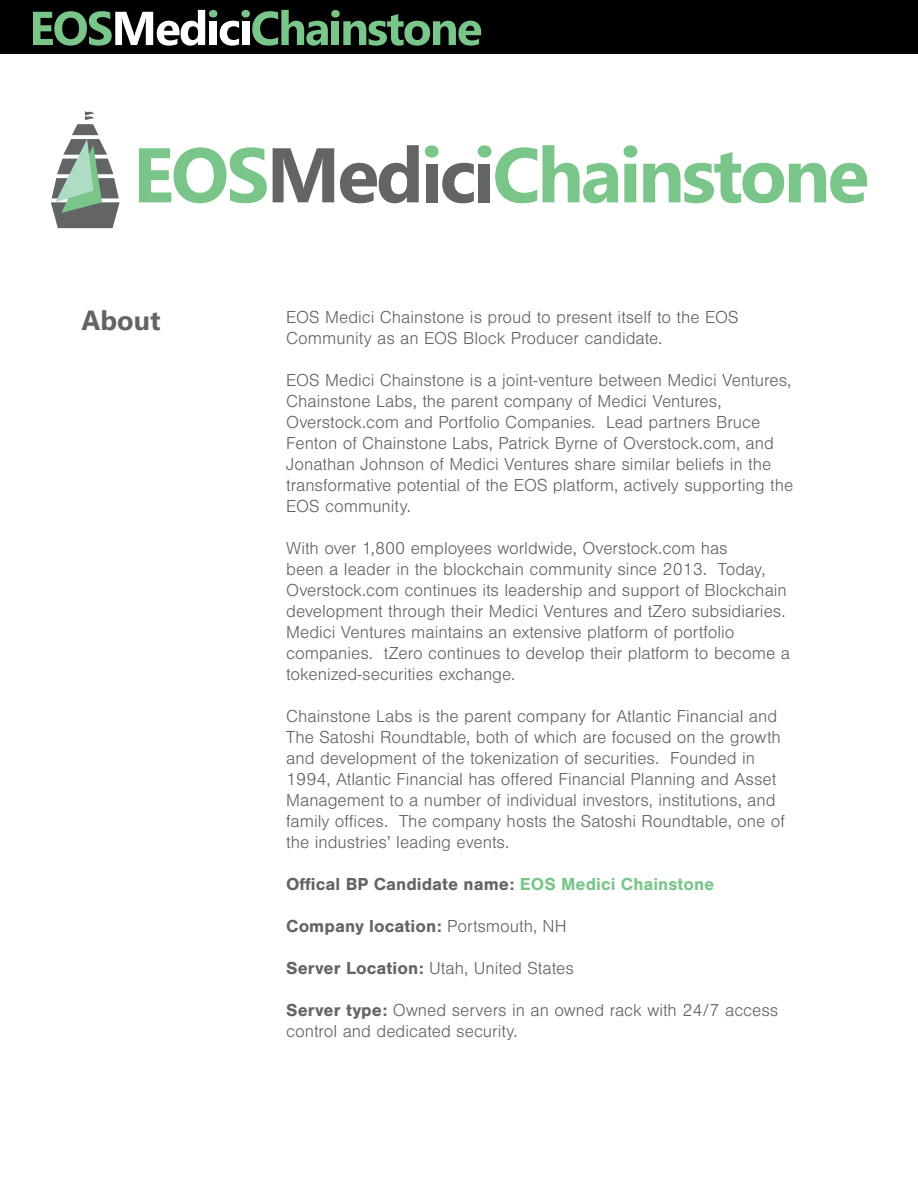
<style>
.page{position:relative;width:918px;height:1188px;background:#fff}
.page>*{position:absolute;margin:0;border:0;box-sizing:border-box;transform-origin:0 0}
.t1{font:700 27px "Ebrima";color:#636466}
.t2{font:300 18px/21px "Nimbus San";color:#636466}
.t3{font:700 18px "Nimbus San";color:#636466}
.s1{color:#7ac68a}
.s2{font-weight:300}
.s3{font-weight:700}
</style>
<div class="page">
<div style="left:0;top:0;width:918px;height:54px;background:#000"></div>
<svg style="left:33px;top:10px;width:448px;height:36px"></svg>
<svg style="left:139px;top:147px;width:128px;height:56px"></svg>
<svg style="left:273px;top:148px;width:61px;height:54px"></svg>
<svg style="left:340px;top:145px;width:79px;height:58px"></svg>
<svg style="left:425px;top:145px;width:112px;height:58px"></svg>
<svg style="left:543px;top:145px;width:75px;height:58px"></svg>
<svg style="left:624px;top:145px;width:13px;height:57px"></svg>
<svg style="left:643px;top:152px;width:224px;height:51px"></svg>
<svg style="left:51px;top:111px;width:69px;height:117px"></svg>
<p class="t1" style="left:82px;top:301px;width:81px">About</p>
<p class="t2" style="left:286px;top:307px;width:454px">EOS Medici Chainstone is proud to present itself to the EOS<br>Community as an EOS Block Producer candidate.</p>
<p class="t2" style="left:286px;top:370px;width:509px">EOS Medici Chainstone is a joint-venture between Medici Ventures, Chainstone Labs, the parent company of Medici Ventures, Overstock.com and Portfolio Companies. Lead partners Bruce Fenton of Chainstone Labs, Patrick Byrne of Overstock.com, and Jonathan Johnson of Medici Ventures share similar beliefs in the transformative potential of the EOS platform, actively supporting the EOS community.</p>
<p class="t2" style="left:286px;top:538px;width:505px">With over 1,800 employees worldwide, Overstock.com has<br>been a leader in the blockchain community since 2013. Today, Overstock.com continues its leadership and support of Blockchain development through their Medici Ventures and tZero subsidiaries.<br>Medici Ventures maintains an extensive platform of portfolio companies. tZero continues to develop their platform to become a tokenized-securities exchange.</p>
<p class="t2" style="left:286px;top:706px;width:500px">Chainstone Labs is the parent company for Atlantic Financial and The Satoshi Roundtable, both of which are focused on the growth and development of the tokenization of securities. Founded in 1994, Atlantic Financial has offered Financial Planning and Asset Management to a number of individual investors, institutions, and family offices. The company hosts the Satoshi Roundtable, one of the industries’ leading events.</p>
<p class="t3" style="left:286px;top:873px;width:430px">Offical BP Candidate name: <span class="s1">EOS Medici Chainstone</span></p>
<p class="t3" style="left:286px;top:915px;width:282px">Company location: <span class="s2">Portsmouth, NH</span></p>
<p class="t2" style="left:286px;top:958px;width:289px"><span class="s3">Server Location:</span> Utah, United States</p>
<p class="t2" style="left:286px;top:1000px;width:494px"><span class="s3">Server type:</span> Owned servers in an owned rack with 24/7 access control and dedicated security.</p>
</div>
